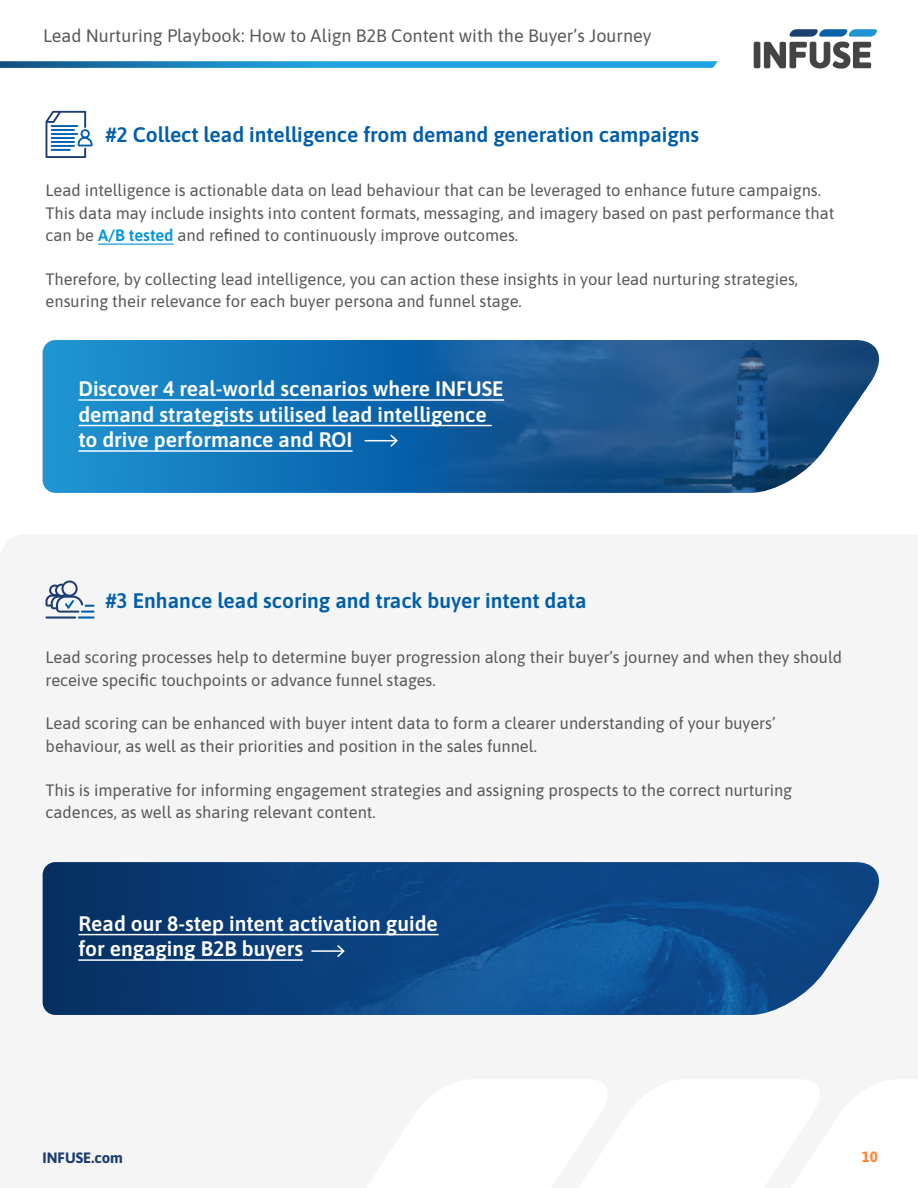
<style>
.page{position:relative;width:918px;height:1188px;background:#fff}
.page>*{position:absolute;margin:0;border:0;box-sizing:border-box;transform-origin:0 0}
.t1{font:600 21px/25.5px "Asap";color:#fff}
.t2{font:600 21px "Asap";color:#005eab}
.t3{font:18px "Asap";color:#585856}
.t4{font:16.5px/22.5px "Asap";color:#575756}
.t5{font:700 15px "Asap";color:#1c3c70}
.t6{font:700 15px "Asap";color:#fe8636}
.s1{font-weight:600;color:#0096de}
</style>
<div class="page">
<svg style="left:0;top:61px;width:718px;height:7px;background:#2897ce"></svg>
<svg style="left:754px;top:29px;width:123px;height:40px"></svg>
<hr style="left:98px;top:244px;width:76px;height:1px;background:#0096de">
<svg style="left:46px;top:111px;width:47px;height:47px"></svg>
<hr style="left:51px;top:137px;width:24px;height:2px;background:#005eab">
<hr style="left:51px;top:141px;width:24px;height:2px;background:#005eab">
<hr style="left:51px;top:145px;width:24px;height:2px;background:#005eab">
<hr style="left:51px;top:149px;width:20px;height:2px;background:#005eab">
<hr style="left:46px;top:616px;width:30px;height:3px;background:#1c3c70">
<hr style="left:78px;top:616px;width:17px;height:3px;background:#005eab">
<svg style="left:45px;top:580px;width:50px;height:33px"></svg>
<img style="left:43px;top:340px;width:836px;height:153px">
<img style="left:43px;top:862px;width:836px;height:153px">
<hr style="left:78px;top:399px;width:426px;height:2px;background:#fff">
<hr style="left:78px;top:425px;width:414px;height:1px;background:#fff">
<hr style="left:78px;top:450px;width:275px;height:2px;background:#fff">
<hr style="left:78px;top:934px;width:361px;height:1px;background:#fff">
<hr style="left:78px;top:959px;width:225px;height:2px;background:#fff">
<hr style="left:365px;top:440px;width:32px;height:1px;background:#fff">
<svg style="left:389px;top:433px;width:10px;height:15px"></svg>
<hr style="left:311px;top:950px;width:33px;height:2px;background:#fff">
<svg style="left:336px;top:943px;width:10px;height:16px"></svg>
<p class="t3" style="left:43px;top:23px;width:610px">Lead Nurturing Playbook: How to Align B2B Content with the Buyer’s Journey</p>
<p class="t2" style="left:105px;top:120px;width:595px">#2 Collect lead intelligence from demand generation campaigns</p>
<p class="t4" style="left:46px;top:178px;width:790px">Lead intelligence is actionable data on lead behaviour that can be leveraged to enhance future campaigns.<br>This data may include insights into content formats, messaging, and imagery based on past performance that can be <span class="s1">A/B tested</span> and refined to continuously improve outcomes.</p>
<p class="t4" style="left:46px;top:267px;width:754px">Therefore, by collecting lead intelligence, you can action these insights in your lead nurturing strategies, ensuring their relevance for each buyer persona and funnel stage.</p>
<p class="t1" style="left:78px;top:375px;width:427px">Discover 4 real-world scenarios where INFUSE demand strategists utilised lead intelligence to drive performance and ROI</p>
<p class="t2" style="left:105px;top:586px;width:483px">#3 Enhance lead scoring and track buyer intent data</p>
<p class="t4" style="left:46px;top:645px;width:798px">Lead scoring processes help to determine buyer progression along their buyer’s journey and when they should receive specific touchpoints or advance funnel stages.</p>
<p class="t4" style="left:46px;top:711px;width:731px">Lead scoring can be enhanced with buyer intent data to form a clearer understanding of your buyers’ behaviour, as well as their priorities and position in the sales funnel.</p>
<p class="t4" style="left:46px;top:778px;width:748px">This is imperative for informing engagement strategies and assigning prospects to the correct nurturing cadences, as well as sharing relevant content.</p>
<p class="t1" style="left:78px;top:910px;width:361px">Read our 8-step intent activation guide for engaging B2B buyers</p>
<p class="t5" style="left:43px;top:1147px;width:82px">INFUSE.com</p>
<p class="t6" style="left:862px;top:1146px;width:18px">10</p>
</div>
